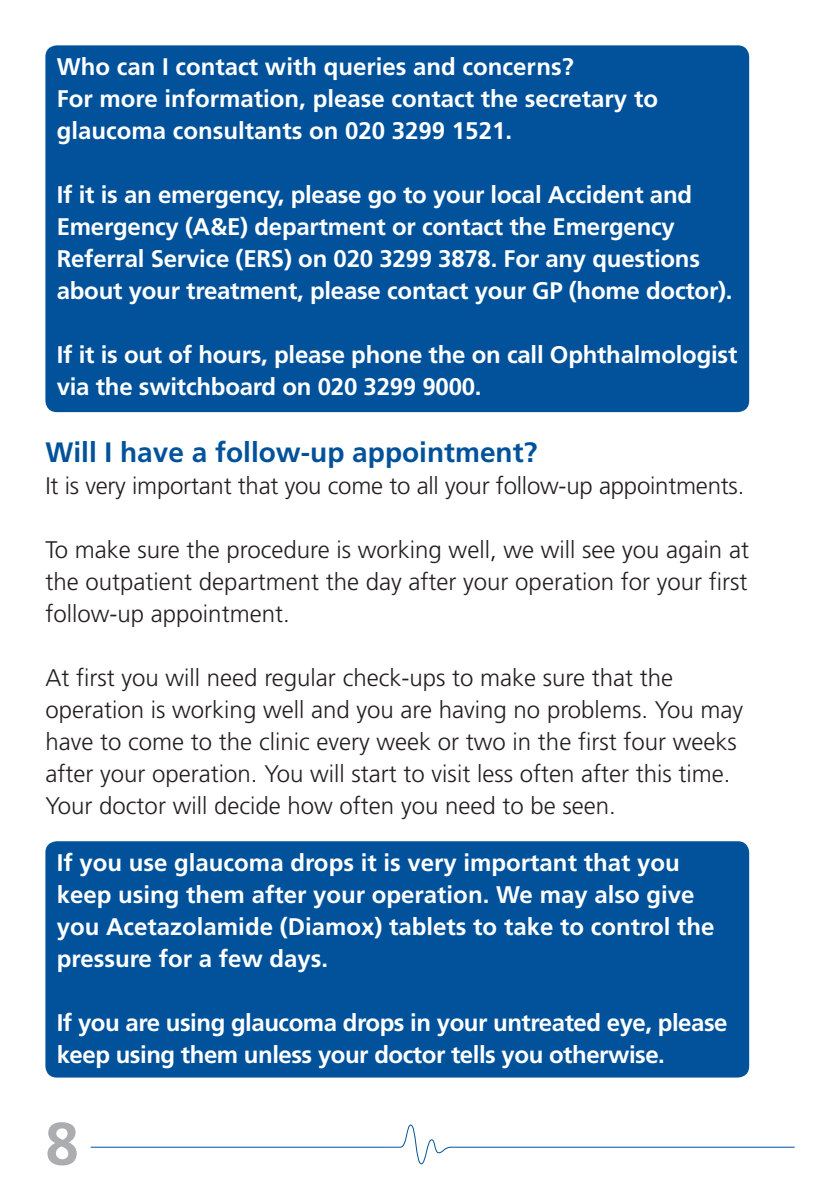
<style>
.page{position:relative;width:840px;height:1191px;background:#fff}
.page>*{position:absolute;margin:0;border:0;box-sizing:border-box;transform-origin:0 0}
.t1{font:700 60px "Frutiger";color:#acadb1}
.t2{font:700 28px "Frutiger";color:#01529b}
.t3{font:700 24px/32px "Frutiger";letter-spacing:-.01em;color:#fff}
.t4{font:300 24px/32px "Frutiger";color:#231f20;text-align:justify}
</style>
<div class="page">
<svg style="left:90px;top:1124px;width:705px;height:40px"></svg>
<div style="left:45px;top:45px;width:703px;height:367px;background:#01529b;border-radius:11px"></div>
<div style="left:45px;top:841px;width:703px;height:236px;background:#01529b;border-radius:11px"></div>
<p class="t3" style="left:57px;top:50px;width:602px">Who can I contact with queries and concerns?<br>For more information, please contact the secretary to glaucoma consultants on 020 3299 1521.</p>
<p class="t3" style="left:57px;top:178px;width:677px">If it is an emergency, please go to your local Accident and Emergency (A&amp;E) department or contact the Emergency Referral Service (ERS) on 020 3299 3878. For any questions about your treatment, please contact your GP (home doctor).</p>
<p class="t3" style="left:57px;top:338px;width:681px">If it is out of hours, please phone the on call Ophthalmologist via the switchboard on 020 3299 9000.</p>
<p class="t2" style="left:45px;top:436px;width:493px">Will I have a follow-up appointment?</p>
<p class="t4" style="left:45px;top:470px;width:700px">It is very important that you come to all your follow-up appointments.</p>
<p class="t4" style="left:45px;top:534px;width:704px">To make sure the procedure is working well, we will see you again at the outpatient department the day after your operation for your first follow-up appointment.</p>
<p class="t4" style="left:45px;top:662px;width:699px;text-align:left">At first you will need regular check-ups to make sure that the operation is working well and you are having no problems. You may have to come to the clinic every week or two in the first four weeks after your operation. You will start to visit less often after this time.<br>Your doctor will decide how often you need to be seen.</p>
<p class="t3" style="left:57px;top:846px;width:659px">If you use glaucoma drops it is very important that you keep using them after your operation. We may also give you Acetazolamide (Diamox) tablets to take to control the pressure for a few days.</p>
<p class="t3" style="left:57px;top:1006px;width:672px">If you are using glaucoma drops in your untreated eye, please keep using them unless your doctor tells you otherwise.</p>
<h1 class="t1" style="left:45px;top:1108px;width:35px">8</h1>
</div>
